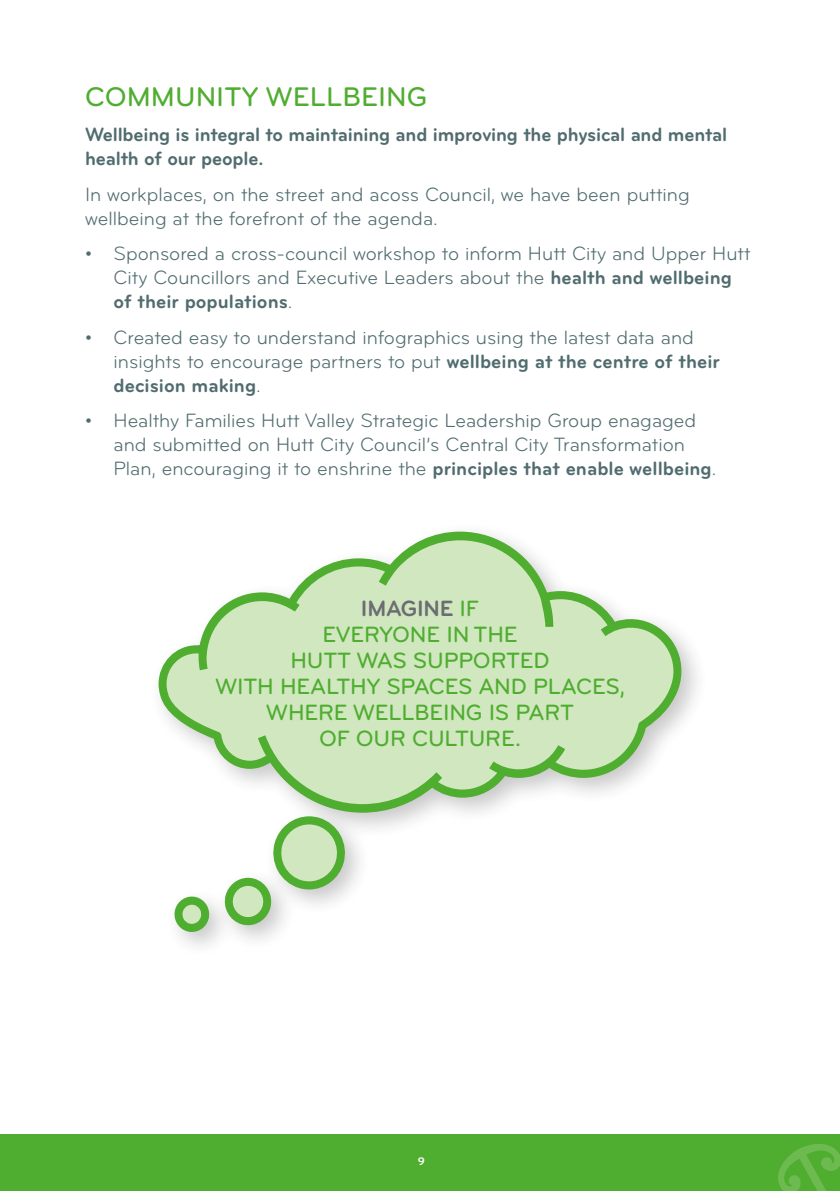
<style>
.page{position:relative;width:840px;height:1191px;background:#fff}
.page>*{position:absolute;margin:0;border:0;box-sizing:border-box;transform-origin:0 0}
.t1{font:500 28px "Bryant Pro";color:#4fad2f}
.Speech_Bubbles{font:500 23px/26px "Bryant Pro";letter-spacing:-.01em;color:#4fad2f;text-align:center}
.Bullets{font:20px/24px "Bryant Pro";color:#516c6f}
.Body_text{font:20px/24px "Bryant Pro";color:#516c6f}
.Intro_text{font:700 20px/24px "Bryant Pro";letter-spacing:-.01em;color:#516c6f}
.t2{font:700 11.4px "Bryant Pro";color:#fff}
.s1{font-weight:700}
.s2{font-weight:700;color:#6c6d70}
</style>
<div class="page">
<div style="left:0;top:1134px;width:839px;height:57px;background:#4fad2f"></div>
<svg style="left:778px;top:1144px;width:61px;height:47px"></svg>
<svg style="left:158px;top:531px;width:523px;height:281px"></svg>
<svg style="left:166px;top:540px;width:507px;height:264px;fill:#d0e7c0"></svg>
<svg style="left:222px;top:816px;width:124px;height:109px"></svg>
<svg style="left:174px;top:896px;width:36px;height:36px"></svg>
<p class="t1" style="left:85px;top:80px;width:343px">COMMUNITY WELLBEING</p>
<p class="Intro_text" style="left:85px;top:123px;width:643px">Wellbeing is integral to maintaining and improving the physical and mental health of our people.</p>
<p class="Body_text" style="left:85px;top:182px;width:605px">In workplaces, on the street and acoss Council, we have been putting wellbeing at the forefront of the agenda.</p>
<p class="Bullets" style="left:113px;top:242px;width:638px;text-indent:-28px">• Sponsored a cross-council workshop to inform Hutt City and Upper Hutt<br>City Councillors and Executive Leaders about the <span class="s1">health and wellbeing of their populations</span>.</p>
<p class="Bullets" style="left:113px;top:325px;width:607px;text-indent:-28px">• Created easy to understand infographics using the latest data and insights to encourage partners to put <span class="s1">wellbeing at the centre of their decision making</span>.</p>
<p class="Bullets" style="left:113px;top:408px;width:604px;text-indent:-28px">• Healthy Families Hutt Valley Strategic Leadership Group enagaged and submitted on Hutt City Council’s Central City Transformation<br>Plan, encouraging it to enshrine the <span class="s1">principles that enable wellbeing</span>.</p>
<p class="Speech_Bubbles" style="left:215px;top:595px;width:411px"><span class="s2">IMAGINE</span> IF<br>EVERYONE IN THE<br>HUTT WAS SUPPORTED<br>WITH HEALTHY SPACES AND PLACES,<br>WHERE WELLBEING IS PART<br>OF OUR CULTURE.</p>
<p class="t2" style="left:417px;top:1154px;width:9px">9</p>
</div>
